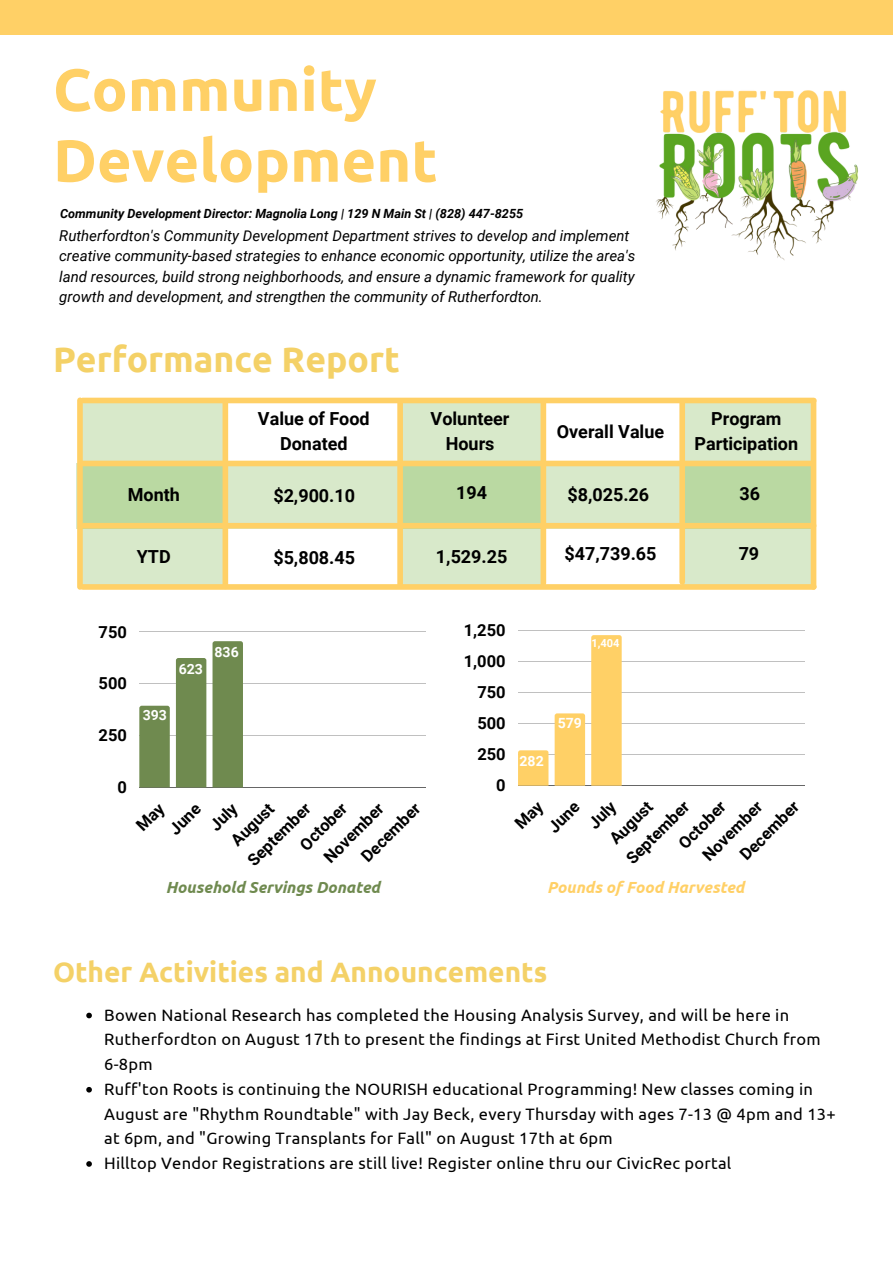
<style>
.page{position:relative;width:893px;height:1264px;background:#fff}
.page>*{position:absolute;margin:0;border:0;box-sizing:border-box;transform-origin:0 0}
.t1{font:700 59.55px/70.8px "Ubuntu";color:#ffd066}
.t2{font:700 35.55px "Ubuntu";color:#f4d167}
.t3{font:700 28.05px "Ubuntu";color:#f4d167}
.t4{font:700 18px/24.8px "Roboto";color:#000;text-align:center}
.t5{font:16.5px/24.8px "Ubuntu";letter-spacing:.015em;color:#000}
.t6{font:700 16.5px/31.2px "Roboto";color:#000;text-align:right}
.t7{font:italic 700 16.05px "Ubuntu";color:#6f8a4f}
.t8{font:italic 700 16.05px "Ubuntu";color:#ffd066}
.t9{font:italic 15px/20.2px "Roboto";color:#000}
.t10{font:700 14.1px "Roboto";color:#fff}
.t11{font:italic 700 12.6px "Roboto";color:#000}
.t12{font:700 11.1px "Roboto";color:#fff}
</style>
<div class="page">
<div style="left:0;top:0;width:892px;height:35px;background:#ffd066"></div>
<hr style="left:139px;top:631px;width:287px;height:1px;background:#000">
<hr style="left:139px;top:683px;width:287px;height:1px;background:#000">
<hr style="left:139px;top:735px;width:287px;height:1px;background:#000">
<hr style="left:139px;top:787px;width:287px;height:1px;background:#000">
<svg style="left:139px;top:705px;width:31px;height:82px;background:#728d53"></svg>
<div style="left:176px;top:658px;width:30px;height:129px;background:#6f8a4f"></div>
<div style="left:212px;top:641px;width:31px;height:146px;background:#6f8a4f"></div>
<img style="left:656px;top:90px;width:203px;height:171px">
<svg style="left:86px;top:1012px;width:6px;height:6px"></svg>
<svg style="left:86px;top:1087px;width:6px;height:5px"></svg>
<svg style="left:86px;top:1161px;width:6px;height:5px"></svg>
<div style="left:400px;top:398px;width:143px;height:189px;background:#d8e9ca"></div>
<div style="left:81px;top:401px;width:144px;height:186px;background:#d8e9ca"></div>
<div style="left:682px;top:400px;width:131px;height:186px;background:#d8e9ca"></div>
<svg style="left:76px;top:463px;width:734px;height:65px;background:#c7dfb2"></svg>
<div style="left:83px;top:397px;width:730px;height:6px;background:#ffd066"></div>
<div style="left:83px;top:460px;width:727px;height:6px;background:#ffd066"></div>
<div style="left:84px;top:523px;width:729px;height:5px;background:#ffd066"></div>
<div style="left:83px;top:584px;width:730px;height:5px;background:#ffd066"></div>
<div style="left:810px;top:401px;width:6px;height:186px;background:#ffd066"></div>
<div style="left:540px;top:402px;width:6px;height:181px;background:#ffd066"></div>
<div style="left:222px;top:401px;width:6px;height:185px;background:#ffd066"></div>
<div style="left:77px;top:400px;width:6px;height:187px;background:#ffd066"></div>
<div style="left:397px;top:403px;width:6px;height:181px;background:#ffd066"></div>
<hr style="left:518px;top:630px;width:286px;height:1px;background:#000">
<hr style="left:518px;top:661px;width:286px;height:1px;background:#000">
<hr style="left:518px;top:692px;width:286px;height:1px;background:#000">
<hr style="left:518px;top:723px;width:286px;height:1px;background:#000">
<hr style="left:518px;top:754px;width:286px;height:1px;background:#000">
<hr style="left:518px;top:785px;width:286px;height:1px;background:#000">
<svg style="left:518px;top:750px;width:30px;height:35px"></svg>
<div style="left:554px;top:713px;width:31px;height:72px;background:#ffd066"></div>
<div style="left:591px;top:635px;width:30px;height:150px;background:#ffd066"></div>
<div style="left:679px;top:401px;width:6px;height:181px;background:#ffd066"></div>
<h1 class="t1" style="left:53px;top:53px;width:386px">Community<br>Development</h1>
<p class="t11" style="left:60px;top:206px;width:464px">Community Development Director: Magnolia Long | 129 N Main St | (828) 447-8255</p>
<p class="t9" style="left:59px;top:226px;width:577px">Rutherfordton's Community Development Department strives to develop and implement creative community-based strategies to enhance economic opportunity, utilize the area's land resources, build strong neighborhoods, and ensure a dynamic framework for quality growth and development, and strengthen the community of Rutherfordton.</p>
<h2 class="t2" style="left:53px;top:339px;width:348px">Performance Report</h2>
<p class="t4" style="left:128px;top:482px;width:54px">Month</p>
<p class="t4" style="left:258px;top:406px;width:113px">Value of Food<br>Donated</p>
<p class="t4" style="left:430px;top:407px;width:80px">Volunteer<br>Hours</p>
<p class="t4" style="left:273px;top:483px;width:83px">$2,900.10</p>
<p class="t4" style="left:456px;top:480px;width:32px">194</p>
<p class="t4" style="left:556px;top:419px;width:109px">Overall Value</p>
<p class="t4" style="left:567px;top:482px;width:83px">$8,025.26</p>
<p class="t4" style="left:694px;top:407px;width:105px">Program<br>Participation</p>
<p class="t4" style="left:739px;top:481px;width:22px">36</p>
<p class="t4" style="left:137px;top:544px;width:35px">YTD</p>
<p class="t4" style="left:273px;top:545px;width:83px">$5,808.45</p>
<p class="t4" style="left:436px;top:544px;width:73px">1,529.25</p>
<p class="t4" style="left:564px;top:542px;width:94px">$47,739.65</p>
<p class="t4" style="left:738px;top:542px;width:22px">79</p>
<p class="t6" style="left:99px;top:616px;width:30px">750</p>
<p class="t6" style="left:99px;top:668px;width:30px">500</p>
<p class="t6" style="left:99px;top:720px;width:30px">250</p>
<p class="t6" style="left:117px;top:772px;width:11px">0</p>
<p class="t10" style="left:179px;top:660px;width:26px">623</p>
<p class="t10" style="left:214px;top:644px;width:26px">836</p>
<p class="t10" style="left:143px;top:707px;width:26px">393</p>
<p class="t6" style="left:223px;top:832px;width:54px;rotate:-45deg">August</p>
<p class="t6" style="left:292px;top:836px;width:61px;rotate:-45deg">October</p>
<p class="t6" style="left:161px;top:820px;width:38px;rotate:-45deg">June</p>
<p class="t6" style="left:202px;top:816px;width:33px;rotate:-45deg">July</p>
<p class="t6" style="left:239px;top:852px;width:83px;rotate:-45deg">September</p>
<p class="t6" style="left:316px;top:849px;width:78px;rotate:-45deg">November</p>
<p class="t6" style="left:353px;top:848px;width:77px;rotate:-45deg">December</p>
<p class="t6" style="left:464px;top:614px;width:43px">1,250<br>1,000<br>750<br>500<br>250<br>0</p>
<p class="t12" style="left:591px;top:636px;width:30px">1,404</p>
<p class="t10" style="left:519px;top:752px;width:26px">282</p>
<p class="t10" style="left:557px;top:715px;width:26px">579</p>
<p class="t6" style="left:601px;top:830px;width:54px;rotate:-45deg">August</p>
<p class="t6" style="left:670px;top:834px;width:61px;rotate:-45deg">October</p>
<p class="t6" style="left:540px;top:818px;width:38px;rotate:-45deg">June</p>
<p class="t6" style="left:580px;top:814px;width:33px;rotate:-45deg">July</p>
<p class="t6" style="left:618px;top:850px;width:83px;rotate:-45deg">September</p>
<p class="t6" style="left:694px;top:847px;width:78px;rotate:-45deg">November</p>
<p class="t6" style="left:731px;top:846px;width:77px;rotate:-45deg">December</p>
<p class="t7" style="left:166px;top:877px;width:216px">Household Servings Donated</p>
<p class="t8" style="left:547px;top:878px;width:199px">Pounds of Food Harvested</p>
<h3 class="t3" style="left:53px;top:956px;width:495px">Other Activities and Announcements</h3>
<p class="t5" style="left:104px;top:1002px;width:733px">Bowen National Research has completed the Housing Analysis Survey, and will be here in Rutherfordton on August 17th to present the findings at First United Methodist Church from 6-8pm<br>Ruff'ton Roots is continuing the NOURISH educational Programming! New classes coming in August are "Rhythm Roundtable" with Jay Beck, every Thursday with ages 7-13 @ 4pm and 13+ at 6pm, and "Growing Transplants for Fall" on August 17th at 6pm<br>Hilltop Vendor Registrations are still live! Register online thru our CivicRec portal</p>
</div>
